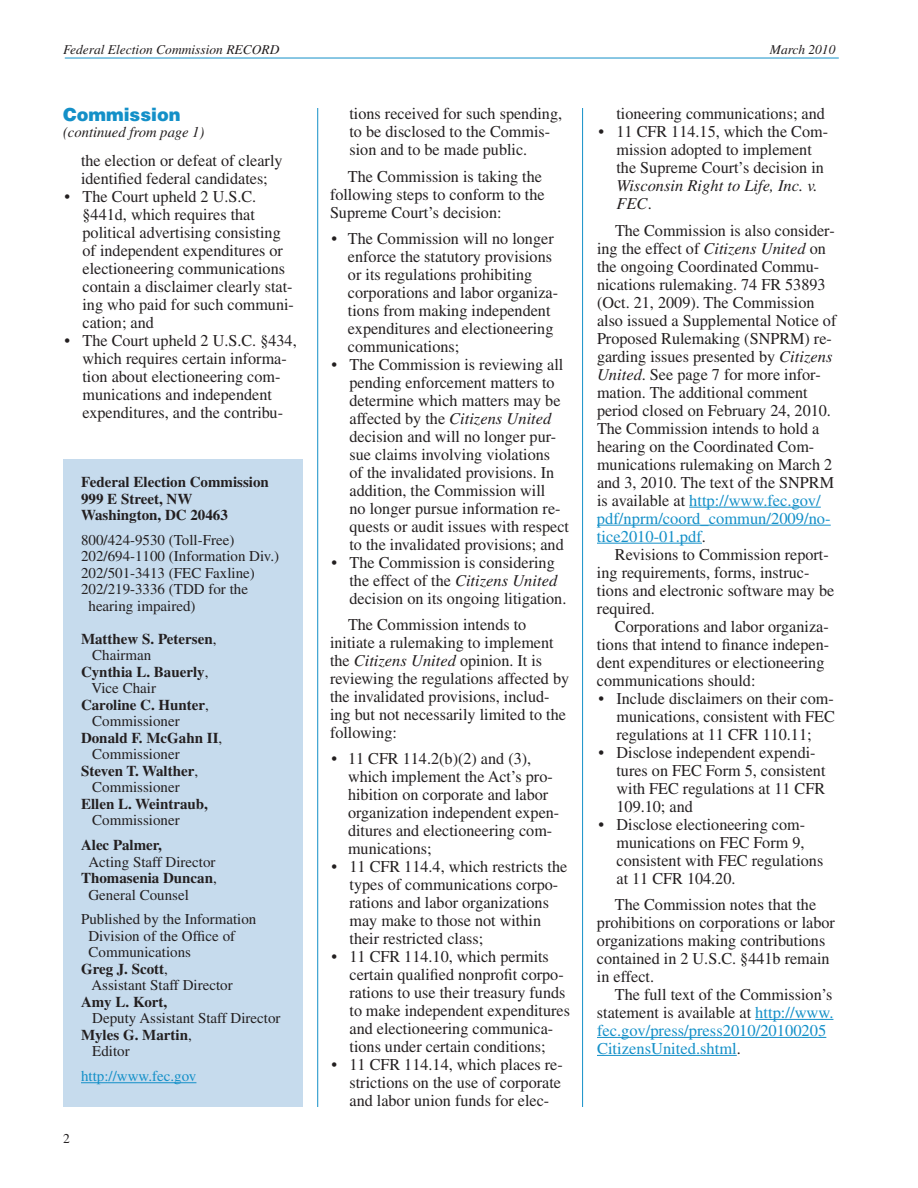
<style>
.page{position:relative;width:918px;height:1188px;background:#fff}
.page>*{position:absolute;margin:0;border:0;box-sizing:border-box;transform-origin:0 0}
.t1{font:900 18px "Helvetica LT Std";color:#1490c8}
.t2{font:16.5px/18px "Times LT Std";color:#231f20}
.t3{font:16.5px/18px "Times LT Std";color:#1490c8}
.t4{font:italic 16.5px/18px "Times LT Std";color:#231f20}
.t5{font:15px "Times LT Std";color:#231f20}
.t6{font:700 15px/16.5px "Times LT Std";color:#231f20}
.t7{font:italic 15px "Times LT Std";color:#231f20}
.t8{font:15px "Times LT Std";color:#1490c8}
.t9{font:italic 13.5px "Times LT Std";color:#231f20}
.t10{font:13.5px "Times LT Std";color:#231f20}
.s1{font-weight:400}
.s2{font-style:italic}
.s3{font-style:normal}
.s4{color:#1490c8}
.s5{color:#231f20}
</style>
<div class="page">
<hr style="left:317px;top:108px;width:1px;height:999px;background:#1490c8">
<hr style="left:582px;top:108px;width:1px;height:999px;background:#1490c8">
<hr style="left:65px;top:58px;width:774px;height:1px;background:#1490c8">
<div style="left:63px;top:459px;width:240px;height:648px;background:#c6dbed"></div>
<hr style="left:81px;top:1082px;width:115px;height:1px;background:#1490c8">
<hr style="left:689px;top:507px;width:132px;height:1px;background:#1490c8">
<hr style="left:597px;top:525px;width:234px;height:1px;background:#1490c8">
<hr style="left:597px;top:543px;width:105px;height:1px;background:#1490c8">
<hr style="left:755px;top:1019px;width:78px;height:1px;background:#1490c8">
<hr style="left:597px;top:1037px;width:229px;height:1px;background:#1490c8">
<hr style="left:597px;top:1055px;width:140px;height:1px;background:#1490c8">
<p class="t9" style="left:63px;top:42px;width:218px">Federal Election Commission RECORD</p>
<p class="t9" style="left:770px;top:42px;width:67px">March 2010</p>
<p class="t1" style="left:63px;top:103px;width:119px">Commission</p>
<p class="t7" style="left:63px;top:124px;width:143px">(continued from page 1)</p>
<p class="t2" style="left:81px;top:151px;width:203px">the election or defeat of clearly identified federal candidates;</p>
<p class="t2" style="left:83px;top:187px;width:213px;text-indent:-18px">• The Court upheld 2 U.S.C. §441d, which requires that political advertising consisting of independent expenditures or electioneering communications contain a disclaimer clearly stat&shy;ing who paid for such communi&shy;cation; and</p>
<p class="t2" style="left:65px;top:331px;width:234px;text-align:center">• The Court upheld 2 U.S.C. §434, which requires certain informa&shy;tion about electioneering com&shy;munications and independent expenditures, and the contribu-</p>
<p class="t6" style="left:81px;top:474px;width:189px">Federal Election Commission<br>999 E Street, NW<br>Washington, DC 20463</p>
<p class="t5" style="left:81px;top:532px;width:155px">800/424-9530 (Toll-Free)</p>
<p class="t5" style="left:81px;top:548px;width:200px">202/694-1100 (Information Div.)</p>
<p class="t5" style="left:81px;top:565px;width:175px">202/501-3413 (FEC Faxline)</p>
<p class="t5" style="left:81px;top:581px;width:169px">202/219-3336 (TDD for the</p>
<p class="t5" style="left:88px;top:598px;width:109px">hearing impaired)</p>
<p class="t6" style="left:81px;top:630px;width:137px">Matthew S. Petersen<span class="s1">,</span></p>
<p class="t5" style="left:92px;top:647px;width:61px">Chairman</p>
<p class="t6" style="left:81px;top:663px;width:129px">Cynthia L. Bauerly<span class="s1">,</span></p>
<p class="t5" style="left:92px;top:680px;width:66px">Vice Chair</p>
<p class="t6" style="left:81px;top:696px;width:130px">Caroline C. Hunter<span class="s1">,</span></p>
<p class="t5" style="left:92px;top:713px;width:89px">Commissioner</p>
<p class="t6" style="left:81px;top:729px;width:143px">Donald F. McGahn II<span class="s1">,</span></p>
<p class="t5" style="left:92px;top:746px;width:89px">Commissioner</p>
<p class="t6" style="left:81px;top:762px;width:119px">Steven T. Walther<span class="s1">,</span></p>
<p class="t5" style="left:92px;top:779px;width:89px">Commissioner</p>
<p class="t6" style="left:81px;top:795px;width:128px">Ellen L. Weintraub,</p>
<p class="t5" style="left:92px;top:812px;width:89px">Commissioner</p>
<p class="t6" style="left:81px;top:837px;width:82px">Alec Palmer,</p>
<p class="t5" style="left:88px;top:853px;width:129px">Acting Staff Director</p>
<p class="t6" style="left:81px;top:870px;width:137px">Thomasenia Duncan<span class="s1">,</span></p>
<p class="t5" style="left:88px;top:886px;width:102px">General Counsel</p>
<p class="t5" style="left:81px;top:911px;width:177px">Published by the Information</p>
<p class="t5" style="left:88px;top:928px;width:148px">Division of the Office of</p>
<p class="t5" style="left:88px;top:944px;width:104px">Communications</p>
<p class="t6" style="left:81px;top:960px;width:88px">Greg J. Scott<span class="s1">,</span></p>
<p class="t5" style="left:91px;top:977px;width:143px">Assistant Staff Director</p>
<p class="t6" style="left:81px;top:993px;width:88px">Amy L. Kort,</p>
<p class="t5" style="left:92px;top:1010px;width:190px">Deputy Assistant Staff Director</p>
<p class="t6" style="left:81px;top:1026px;width:112px">Myles G. Martin<span class="s1">,</span></p>
<p class="t5" style="left:92px;top:1043px;width:39px">Editor</p>
<p class="t8" style="left:81px;top:1068px;width:117px">http://www.fec.gov</p>
<p class="t10" style="left:63px;top:1131px;width:8px">2</p>
<p class="t2" style="left:350px;top:105px;width:214px">tions received for such spending, to be disclosed to the Commis&shy;sion and to be made public.</p>
<p class="t2" style="left:330px;top:167px;width:216px;text-indent:18px">The Commission is taking the following steps to conform to the<br>Supreme Court’s decision:</p>
<p class="t2" style="left:348px;top:229px;width:212px;text-indent:-16px">• The Commission will no longer enforce the statutory provisions or its regulations prohibiting corporations and labor organiza&shy;tions from making independent expenditures and electioneering communications;</p>
<p class="t2" style="left:350px;top:355px;width:221px;text-indent:-18px">• The Commission is reviewing all pending enforcement matters to determine which matters may be affected by the <span class="s2">Citizens United </span>decision and will no longer pur&shy;sue claims involving violations<br>of the invalidated provisions. In addition, the Commission will<br>no longer pursue information re&shy;quests or audit issues with respect to the invalidated provisions; and</p>
<p class="t2" style="left:350px;top:553px;width:218px;text-indent:-18px">• The Commission is considering the effect of the <span class="s2">Citizens United </span>decision on its ongoing litigation.</p>
<p class="t2" style="left:330px;top:615px;width:241px;text-indent:18px">The Commission intends to initiate a rulemaking to implement the <span class="s2">Citizens United</span> opinion. It is reviewing the regulations affected by the invalidated provisions, includ&shy;ing but not necessarily limited to the following:</p>
<p class="t2" style="left:348px;top:750px;width:213px;text-indent:-16px">• 11 CFR 114.2(b)(2) and (3), which implement the Act’s pro&shy;hibition on corporate and labor organization independent expen&shy;ditures and electioneering com&shy;munications;</p>
<p class="t2" style="left:350px;top:858px;width:219px;text-indent:-18px">• 11 CFR 114.4, which restricts the types of communications corpo&shy;rations and labor organizations may make to those not within their restricted class;</p>
<p class="t2" style="left:350px;top:948px;width:222px;text-indent:-18px">• 11 CFR 114.10, which permits certain qualified nonprofit corpo&shy;rations to use their treasury funds to make independent expenditures and electioneering communica&shy;tions under certain conditions;</p>
<p class="t2" style="left:350px;top:1056px;width:215px;text-align:justify;text-indent:-18px">• 11 CFR 114.14, which places re&shy;strictions on the use of corporate and labor union funds for elec-</p>
<p class="t2" style="left:616px;top:105px;width:210px">tioneering communications; and</p>
<p class="t2" style="left:616px;top:123px;width:213px;text-indent:-18px">• 11 CFR 114.15, which the Com&shy;mission adopted to implement the Supreme Court’s decision in</p>
<p class="t4" style="left:616px;top:177px;width:203px">Wisconsin Right to Life, Inc. v.<br>FEC<span class="s3">.</span></p>
<p class="t2" style="left:597px;top:221px;width:241px;text-indent:18px">The Commission is also consider&shy;ing the effect of <span class="s2">Citizens United</span> on the ongoing Coordinated Commu&shy;nications rulemaking. 74 FR 53893 (Oct. 21, 2009). The Commission also issued a Supplemental Notice of Proposed Rulemaking (SNPRM) re&shy;garding issues presented by <span class="s2">Citizens United</span>. See page 7 for more infor&shy;mation. The additional comment period closed on February 24, 2010.<br>The Commission intends to hold a hearing on the Coordinated Com&shy;munications rulemaking on March 2 and 3, 2010. The text of the SNPRM is available at <span class="s4">http://www.fec.gov/ pdf/nprm/coord_commun/2009/no&shy;tice2010-01.pdf</span>.</p>
<p class="t2" style="left:597px;top:545px;width:239px;text-indent:18px">Revisions to Commission report&shy;ing requirements, forms, instruc&shy;tions and electronic software may be required.</p>
<p class="t2" style="left:597px;top:617px;width:234px;text-indent:18px">Corporations and labor organiza&shy;tions that intend to finance indepen&shy;dent expenditures or electioneering communications should:</p>
<p class="t2" style="left:616px;top:689px;width:220px;text-align:justify;text-indent:-18px">• Include disclaimers on their com&shy;munications, consistent with FEC regulations at 11 CFR 110.11;</p>
<p class="t2" style="left:616px;top:743px;width:211px;text-indent:-18px">• Disclose independent expendi&shy;tures on FEC Form 5, consistent with FEC regulations at 11 CFR<br>109.10; and</p>
<p class="t2" style="left:616px;top:815px;width:208px;text-indent:-18px">• Disclose electioneering com&shy;munications on FEC Form 9, consistent with FEC regulations at 11 CFR 104.20.</p>
<p class="t2" style="left:597px;top:895px;width:240px;text-indent:18px">The Commission notes that the prohibitions on corporations or labor organizations making contributions contained in 2 U.S.C. §441b remain in effect.</p>
<p class="t3" style="left:597px;top:985px;width:238px;text-indent:18px"><span class="s5">The full text of the Commission’s statement is available at</span> http://www. fec.gov/press/press2010/20100205<br>CitizensUnited.shtml<span class="s5">.</span></p>
</div>
